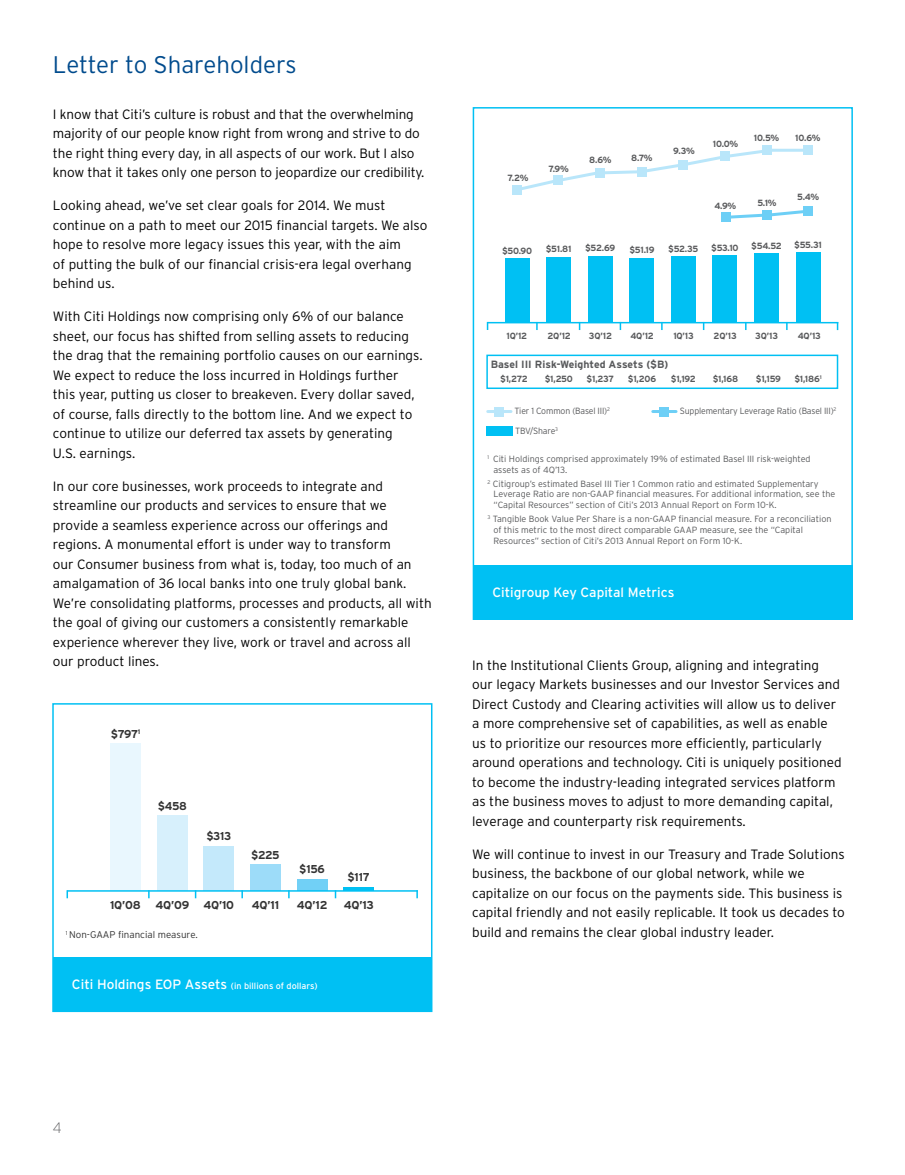
<style>
.page{position:relative;width:905px;height:1175px;background:#fff}
.page>*{position:absolute;margin:0;border:0;box-sizing:border-box;transform-origin:0 0}
.t1{font:300 24px "Interstate";color:#004b8d}
.t2{font:200 15px "Interstate";color:#58595b}
.t3{font:300 13.5px/19.5px "Interstate";color:#000}
.t4{font:13.5px "Interstate";color:#fff}
.t5{font:700 11.4px "Interstate";letter-spacing:-.015em;color:#333}
.t6{font:700 10.5px "Interstate";color:#58595b}
.t7{font:300 9.75px "Interstate";color:#333}
.t8{font:300 9px/10.8px "Interstate";color:#58595b}
.t9{font:700 9px "Interstate";letter-spacing:-.015em;color:#58595b}
.s1{font-size:9px}
</style>
<div class="page">
<div style="left:473px;top:565px;width:379px;height:54px;background:#00c0f3"></div>
<div style="left:795px;top:253px;width:25px;height:70px;background:#00c0f3"></div>
<div style="left:754px;top:254px;width:25px;height:69px;background:#00c0f3"></div>
<div style="left:712px;top:255px;width:25px;height:68px;background:#00c0f3"></div>
<div style="left:671px;top:256px;width:24px;height:67px;background:#00c0f3"></div>
<div style="left:629px;top:258px;width:25px;height:65px;background:#00c0f3"></div>
<div style="left:588px;top:256px;width:24px;height:67px;background:#00c0f3"></div>
<div style="left:546px;top:257px;width:25px;height:66px;background:#00c0f3"></div>
<div style="left:504px;top:258px;width:25px;height:65px;background:#00c0f3"></div>
<hr style="left:487px;top:322px;width:351px;height:1px;background:#00c0f3">
<svg style="left:487px;top:321px;width:9px;height:9px"></svg>
<svg style="left:836px;top:323px;width:2px;height:7px"></svg>
<svg style="left:619px;top:323px;width:2px;height:7px"></svg>
<svg style="left:724px;top:210px;width:79px;height:10px"></svg>
<svg style="left:521px;top:147px;width:253px;height:46px"></svg>
<hr style="left:771px;top:149px;width:37px;height:3px;background:#b9e6fa">
<div style="left:721px;top:213px;width:9px;height:9px;background:#6dcff6"></div>
<div style="left:762px;top:210px;width:9px;height:9px;background:#6dcff6"></div>
<div style="left:803px;top:207px;width:9px;height:9px;background:#6dcff6"></div>
<div style="left:512px;top:185px;width:9px;height:9px;background:#b9e6fa"></div>
<div style="left:553px;top:176px;width:9px;height:9px;background:#b9e6fa"></div>
<div style="left:596px;top:168px;width:9px;height:9px;background:#b9e6fa"></div>
<div style="left:637px;top:167px;width:9px;height:9px;background:#b9e6fa"></div>
<div style="left:679px;top:160px;width:9px;height:9px;background:#b9e6fa"></div>
<div style="left:720px;top:152px;width:9px;height:9px;background:#b9e6fa"></div>
<div style="left:762px;top:146px;width:9px;height:9px;background:#b9e6fa"></div>
<div style="left:803px;top:146px;width:9px;height:9px;background:#b9e6fa"></div>
<div style="left:486px;top:426px;width:26px;height:9px;background:#00c0f3"></div>
<div style="left:486px;top:354px;width:352px;height:35px;border:2px solid #00c0f3"></div>
<hr style="left:487px;top:410px;width:24px;height:3px;background:#b9e6fa">
<div style="left:495px;top:407px;width:9px;height:9px;background:#b9e6fa"></div>
<hr style="left:652px;top:410px;width:24px;height:3px;background:#6dcff6">
<div style="left:660px;top:407px;width:9px;height:9px;background:#6dcff6"></div>
<div style="left:472px;top:107px;width:380px;height:513px;border:2px solid #00c0f3"></div>
<hr style="left:343px;top:887px;width:31px;height:4px;background:#00c0f3">
<div style="left:297px;top:879px;width:30px;height:12px;background:#71d0f6"></div>
<div style="left:250px;top:864px;width:31px;height:27px;background:#9ddcf9"></div>
<div style="left:204px;top:846px;width:30px;height:45px;background:#c4e9fb"></div>
<div style="left:157px;top:815px;width:30px;height:76px;background:#d7f0fc"></div>
<div style="left:110px;top:744px;width:31px;height:147px;background:#e9f7fe"></div>
<hr style="left:67px;top:890px;width:351px;height:1px;background:#00c0f3">
<svg style="left:148px;top:890px;width:2px;height:8px"></svg>
<svg style="left:66px;top:890px;width:2px;height:8px"></svg>
<svg style="left:241px;top:890px;width:2px;height:8px"></svg>
<svg style="left:416px;top:890px;width:2px;height:8px"></svg>
<div style="left:53px;top:957px;width:379px;height:54px;background:#00c0f3"></div>
<div style="left:52px;top:703px;width:380px;height:309px;border:2px solid #00c0f3"></div>
<h1 class="t1" style="left:53px;top:50px;width:245px">Letter to Shareholders</h1>
<p class="t3" style="left:53px;top:104px;width:373px">I know that Citi’s culture is robust and that the overwhelming majority of our people know right from wrong and strive to do the right thing every day, in all aspects of our work. But I also know that it takes only one person to jeopardize our credibility.</p>
<p class="t3" style="left:53px;top:196px;width:376px">Looking ahead, we’ve set clear goals for 2014. We must continue on a path to meet our 2015 financial targets. We also hope to resolve more legacy issues this year, with the aim<br>of putting the bulk of our financial crisis-era legal overhang behind us.</p>
<p class="t3" style="left:53px;top:307px;width:371px">With Citi Holdings now comprising only 6% of our balance sheet, our focus has shifted from selling assets to reducing the drag that the remaining portfolio causes on our earnings.<br>We expect to reduce the loss incurred in Holdings further this year, putting us closer to breakeven. Every dollar saved, of course, falls directly to the bottom line. And we expect to continue to utilize our deferred tax assets by generating<br>U.S. earnings.</p>
<p class="t3" style="left:53px;top:476px;width:380px">In our core businesses, work proceeds to integrate and streamline our products and services to ensure that we provide a seamless experience across our offerings and regions. A monumental effort is under way to transform<br>our Consumer business from what is, today, too much of an amalgamation of 36 local banks into one truly global bank.<br>We’re consolidating platforms, processes and products, all with the goal of giving our customers a consistently remarkable experience wherever they live, work or travel and across all our product lines.</p>
<p class="t5" style="left:111px;top:727px;width:31px">$797<sup>1</sup></p>
<p class="t5" style="left:158px;top:798px;width:31px">$458</p>
<p class="t5" style="left:206px;top:829px;width:26px">$313</p>
<p class="t5" style="left:251px;top:848px;width:30px">$225</p>
<p class="t5" style="left:299px;top:862px;width:27px">$156</p>
<p class="t5" style="left:347px;top:870px;width:24px">$117</p>
<p class="t5" style="left:110px;top:898px;width:32px">1Q’08</p>
<p class="t5" style="left:155px;top:898px;width:80px">4Q’09 4Q’10</p>
<p class="t5" style="left:252px;top:898px;width:29px">4Q’11</p>
<p class="t5" style="left:297px;top:898px;width:32px">4Q’12</p>
<p class="t5" style="left:343px;top:898px;width:32px">4Q’13</p>
<p class="t7" style="left:66px;top:928px;width:133px"><sup>1</sup> Non-GAAP financial measure.</p>
<p class="t4" style="left:72px;top:976px;width:247px">Citi Holdings EOP Assets <span class="s1">(in billions of dollars)</span></p>
<p class="t9" style="left:507px;top:172px;width:22px">7.2%</p>
<p class="t9" style="left:548px;top:163px;width:22px">7.9%</p>
<p class="t9" style="left:589px;top:155px;width:24px">8.6%</p>
<p class="t9" style="left:631px;top:153px;width:23px">8.7%</p>
<p class="t9" style="left:673px;top:146px;width:23px">9.3%</p>
<p class="t9" style="left:713px;top:138px;width:27px">10.0%</p>
<p class="t9" style="left:754px;top:133px;width:27px">10.5%</p>
<p class="t9" style="left:795px;top:133px;width:27px">10.6%</p>
<p class="t9" style="left:714px;top:200px;width:23px">4.9%</p>
<p class="t9" style="left:757px;top:197px;width:21px">5.1%</p>
<p class="t9" style="left:797px;top:191px;width:24px">5.4%</p>
<p class="t9" style="left:502px;top:245px;width:32px">$50.90</p>
<p class="t9" style="left:545px;top:244px;width:27px">$51.81</p>
<p class="t9" style="left:585px;top:242px;width:32px">$52.69</p>
<p class="t9" style="left:629px;top:244px;width:27px">$51.19</p>
<p class="t9" style="left:668px;top:243px;width:32px">$52.35</p>
<p class="t9" style="left:711px;top:242px;width:29px">$53.10</p>
<p class="t9" style="left:751px;top:240px;width:32px">$54.52</p>
<p class="t9" style="left:794px;top:239px;width:29px">$55.31</p>
<p class="t9" style="left:506px;top:330px;width:22px">1Q’12</p>
<p class="t9" style="left:547px;top:330px;width:25px">2Q’12</p>
<p class="t9" style="left:589px;top:330px;width:25px">3Q’12</p>
<p class="t9" style="left:630px;top:330px;width:25px">4Q’12</p>
<p class="t9" style="left:673px;top:330px;width:22px">1Q’13</p>
<p class="t9" style="left:713px;top:330px;width:25px">2Q’13</p>
<p class="t9" style="left:755px;top:330px;width:24px">3Q’13</p>
<p class="t9" style="left:797px;top:330px;width:25px">4Q’13</p>
<p class="t6" style="left:490px;top:358px;width:179px">Basel III Risk-Weighted Assets ($B)</p>
<p class="t8" style="left:514px;top:405px;width:97px">Tier 1 Common (Basel III)<sup>2</sup></p>
<p class="t8" style="left:679px;top:405px;width:158px">Supplementary Leverage Ratio (Basel III)<sup>2</sup></p>
<p class="t9" style="left:500px;top:373px;width:29px">$1,272</p>
<p class="t9" style="left:544px;top:373px;width:30px">$1,250</p>
<p class="t9" style="left:586px;top:373px;width:29px">$1,237</p>
<p class="t9" style="left:627px;top:373px;width:30px">$1,206</p>
<p class="t9" style="left:670px;top:373px;width:27px">$1,192</p>
<p class="t9" style="left:712px;top:373px;width:27px">$1,168</p>
<p class="t9" style="left:755px;top:373px;width:27px">$1,159</p>
<p class="t9" style="left:794px;top:373px;width:29px">$1,186<sup>1</sup></p>
<p class="t8" style="left:515px;top:425px;width:45px">TBV/Share<sup>3</sup></p>
<p class="t8" style="left:493px;top:453px;width:318px;text-indent:-6px"><sup>1</sup> Citi Holdings comprised approximately 19% of estimated Basel III risk-weighted assets as of 4Q’13.</p>
<p class="t8" style="left:493px;top:478px;width:343px;text-indent:-6px"><sup>2</sup> Citigroup’s estimated Basel III Tier 1 Common ratio and estimated Supplementary<br>Leverage Ratio are non-GAAP financial measures. For additional information, see the “Capital Resources” section of Citi’s 2013 Annual Report on Form 10-K.</p>
<p class="t8" style="left:493px;top:513px;width:339px;text-indent:-6px"><sup>3</sup> Tangible Book Value Per Share is a non-GAAP financial measure. For a reconciliation of this metric to the most direct comparable GAAP measure, see the “Capital<br>Resources” section of Citi’s 2013 Annual Report on Form 10-K.</p>
<p class="t4" style="left:492px;top:583px;width:184px">Citigroup Key Capital Metrics</p>
<p class="t3" style="left:472px;top:655px;width:371px">In the Institutional Clients Group, aligning and integrating our legacy Markets businesses and our Investor Services and Direct Custody and Clearing activities will allow us to deliver a more comprehensive set of capabilities, as well as enable us to prioritize our resources more efficiently, particularly around operations and technology. Citi is uniquely positioned to become the industry-leading integrated services platform as the business moves to adjust to more demanding capital, leverage and counterparty risk requirements.</p>
<p class="t3" style="left:472px;top:844px;width:374px">We will continue to invest in our Treasury and Trade Solutions business, the backbone of our global network, while we capitalize on our focus on the payments side. This business is capital friendly and not easily replicable. It took us decades to build and remains the clear global industry leader.</p>
<p class="t2" style="left:53px;top:1118px;width:10px">4</p>
</div>
